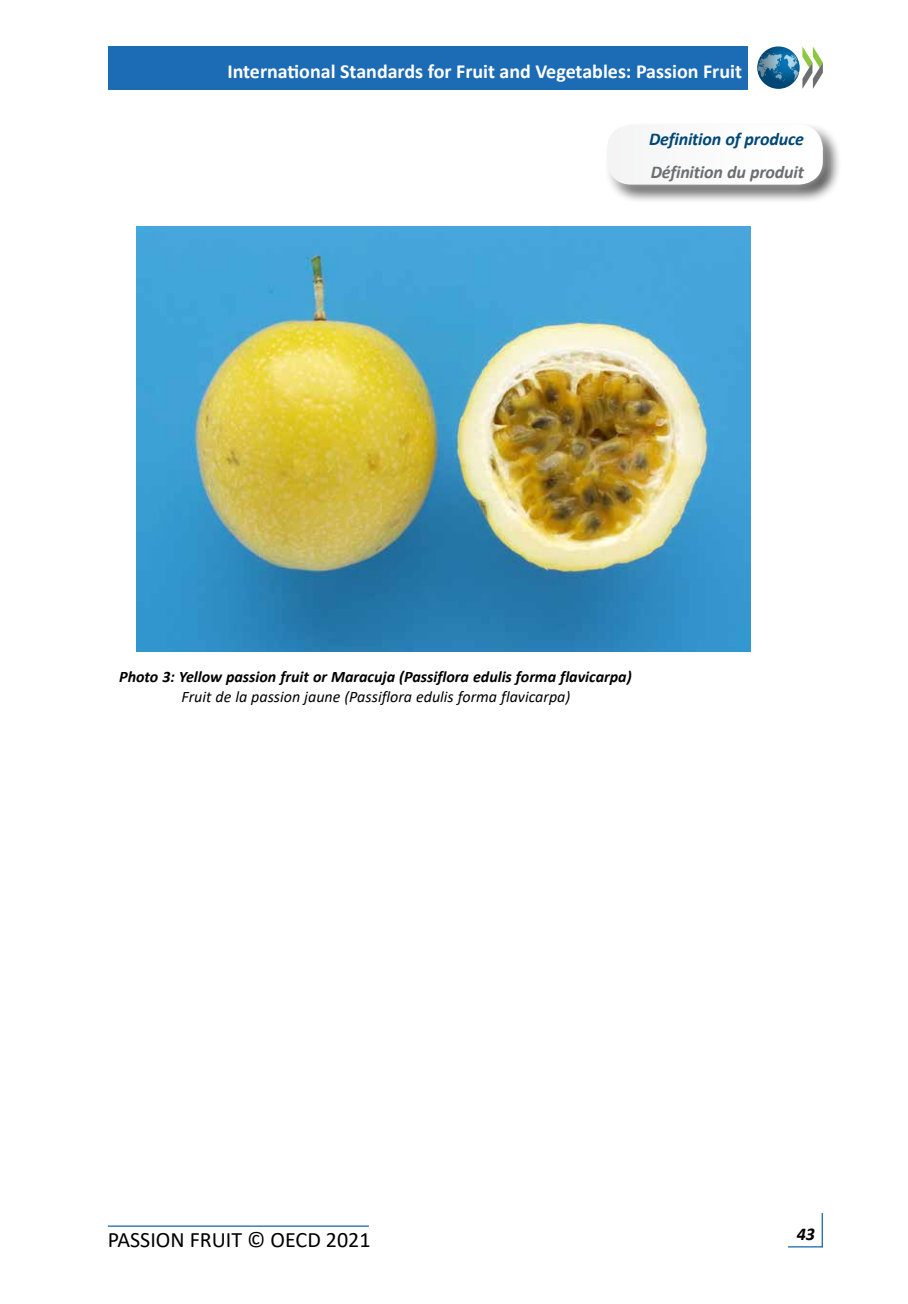
<style>
.page{position:relative;width:908px;height:1304px;background:#fff}
.page>*{position:absolute;margin:0;border:0;box-sizing:border-box;transform-origin:0 0}
.t1{font:22px "Calibri";color:#000}
.t2{font:700 20px "Calibri";color:#fff}
.EN-Foto-Kopf{font:italic 700 18px "Calibri";letter-spacing:-.01em;color:#004775}
.FR-Foto-Kopf{font:italic 700 18px "Calibri";letter-spacing:-.01em;color:#6d6e71}
.t3{font:italic 700 18px "Calibri";color:#000}
.EN-Foto-Titel{font:italic 700 16px "Calibri";color:#000}
.FR-Foto-Titel{font:italic 16px "Calibri";color:#000}
</style>
<div class="page">
<hr style="left:821px;top:1213px;width:1px;height:34px;background:#0053a0">
<hr style="left:787px;top:1246px;width:35px;height:1px;background:#0053a0">
<hr style="left:108px;top:1226px;width:261px;height:1px;background:#0053a0">
<div style="left:108px;top:46px;width:639px;height:44px;background:#1c6bb5"></div>
<svg style="left:756px;top:46px;width:43px;height:43px"></svg>
<svg style="left:802px;top:46px;width:20px;height:43px"></svg>
<div style="left:604px;top:122px;width:237px;height:82px;background:#000;opacity:.75"></div>
<div style="left:594px;top:112px;width:241px;height:85px;background:#fff;opacity:.75"></div>
<svg style="left:607px;top:125px;width:215px;height:60px"></svg>
<img style="left:136px;top:227px;width:614px;height:425px">
<p class="t2" style="left:227px;top:58px;width:516px">International Standards for Fruit and Vegetables: Passion Fruit</p>
<p class="EN-Foto-Kopf" style="left:648px;top:126px;width:156px">Definition of produce</p>
<p class="FR-Foto-Kopf" style="left:650px;top:159px;width:155px">Définition du produit</p>
<p class="EN-Foto-Titel" style="left:119px;top:666px;width:513px">Photo 3: Yellow passion fruit or Maracuja (Passiflora edulis forma flavicarpa)</p>
<p class="FR-Foto-Titel" style="left:181px;top:685px;width:390px">Fruit de la passion jaune (Passiflora edulis forma flavicarpa)</p>
<h1 class="t1" style="left:108px;top:1225px;width:264px">PASSION FRUIT © OECD 2021</h1>
<p class="t3" style="left:796px;top:1221px;width:20px">43</p>
</div>
